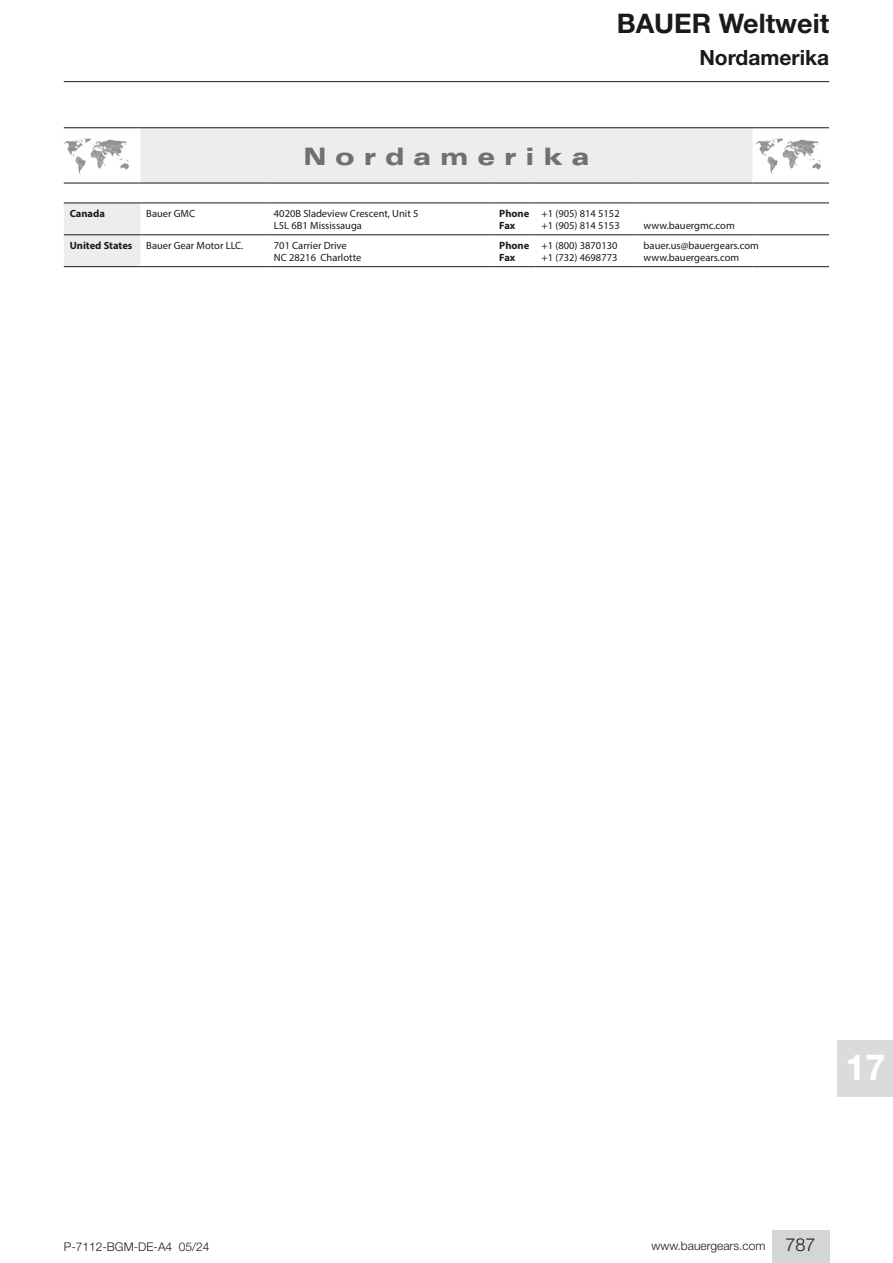
<style>
.page{position:relative;width:893px;height:1263px;background:#fff}
.page>*{position:absolute;margin:0;border:0;box-sizing:border-box;transform-origin:0 0}
.t1{font:700 36px "Helvetica Neue LT Std";color:#fff}
.t2{font:700 27px "Helvetica Neue LT Std";color:#1b1a19}
.t3{font:900 expanded 24px "Univers LT Std";letter-spacing:.37em;color:#70706f}
._9_2_Kopf-Titel_unten_Inhalt{font:700 21px "Helvetica Neue LT Std";color:#1b1a19}
.t4{font:300 12px "Helvetica Neue LT Std";color:#1b1a19}
.t5{font:10.5px/12px "Myriad Pro";color:#1b1a19}
.t6{font:700 10.5px/12px "Myriad Pro";color:#1b1a19}
.s1{font-size:18px}
</style>
<div class="page">
<div style="left:838px;top:1041px;width:55px;height:56px;background:#dadbdb"></div>
<img style="left:755px;top:138px;width:66px;height:36px">
<svg style="left:64px;top:128px;width:688px;height:138px"></svg>
<div style="left:64px;top:183px;width:76px;height:20px;background:#fff"></div>
<div style="left:140px;top:183px;width:128px;height:20px;background:#fff"></div>
<hr style="left:140px;top:127px;width:128px;height:1px;background:#1b1a19">
<hr style="left:268px;top:127px;width:225px;height:1px;background:#1b1a19">
<hr style="left:493px;top:127px;width:43px;height:1px;background:#1b1a19">
<hr style="left:536px;top:127px;width:102px;height:1px;background:#1b1a19">
<hr style="left:638px;top:127px;width:114px;height:1px;background:#1b1a19">
<hr style="left:140px;top:183px;width:128px;height:1px;background:#1b1a19">
<hr style="left:268px;top:183px;width:225px;height:1px;background:#1b1a19">
<hr style="left:493px;top:183px;width:43px;height:1px;background:#1b1a19">
<hr style="left:536px;top:183px;width:102px;height:1px;background:#1b1a19">
<hr style="left:638px;top:183px;width:114px;height:1px;background:#1b1a19">
<hr style="left:140px;top:203px;width:128px;height:1px;background:#1b1a19">
<hr style="left:268px;top:203px;width:225px;height:1px;background:#1b1a19">
<hr style="left:493px;top:203px;width:43px;height:1px;background:#1b1a19">
<hr style="left:536px;top:203px;width:102px;height:1px;background:#1b1a19">
<hr style="left:638px;top:203px;width:114px;height:1px;background:#1b1a19">
<hr style="left:752px;top:203px;width:77px;height:1px;background:#1b1a19">
<hr style="left:140px;top:235px;width:128px;height:1px;background:#1b1a19">
<hr style="left:268px;top:235px;width:225px;height:1px;background:#1b1a19">
<hr style="left:493px;top:235px;width:43px;height:1px;background:#1b1a19">
<hr style="left:536px;top:235px;width:102px;height:1px;background:#1b1a19">
<hr style="left:638px;top:235px;width:114px;height:1px;background:#1b1a19">
<hr style="left:752px;top:235px;width:77px;height:1px;background:#1b1a19">
<hr style="left:140px;top:266px;width:128px;height:1px;background:#1b1a19">
<hr style="left:268px;top:266px;width:225px;height:1px;background:#1b1a19">
<hr style="left:493px;top:266px;width:43px;height:1px;background:#1b1a19">
<hr style="left:536px;top:266px;width:102px;height:1px;background:#1b1a19">
<hr style="left:638px;top:266px;width:114px;height:1px;background:#1b1a19">
<hr style="left:752px;top:266px;width:77px;height:1px;background:#1b1a19">
<hr style="left:64px;top:203px;width:76px;height:1px;background:#1b1a19">
<hr style="left:64px;top:235px;width:76px;height:1px;background:#1b1a19">
<hr style="left:64px;top:266px;width:76px;height:1px;background:#1b1a19">
<hr style="left:64px;top:127px;width:76px;height:1px;background:#1b1a19">
<hr style="left:64px;top:183px;width:76px;height:1px;background:#1b1a19">
<hr style="left:752px;top:127px;width:77px;height:1px;background:#1b1a19">
<hr style="left:752px;top:183px;width:77px;height:1px;background:#1b1a19">
<div style="left:145px;top:140px;width:603px;height:33px;background:#ededed"></div>
<div style="left:772px;top:1230px;width:57px;height:33px;background:#d4d5d5"></div>
<hr style="left:64px;top:81px;width:765px;height:1px;background:#1b1a19">
<h2 class="t2" style="left:617px;top:6px;width:214px">BAUER Weltweit</h2>
<p class="_9_2_Kopf-Titel_unten_Inhalt" style="left:699px;top:45px;width:131px">Nordamerika</p>
<p class="t3" style="left:303px;top:143px;width:288px">Nordamerika</p>
<p class="t6" style="left:70px;top:207px;width:37px">Canada</p>
<p class="t5" style="left:146px;top:207px;width:50px">Bauer GMC</p>
<p class="t5" style="left:274px;top:207px;width:146px">4020B Sladeview Crescent, Unit 5<br>L5L 6B1 Mississauga</p>
<p class="t6" style="left:499px;top:207px;width:32px">Phone<br>Fax</p>
<p class="t5" style="left:542px;top:207px;width:80px">+1 (905) 814 5152 +1 (905) 814 5153</p>
<p class="t5" style="left:644px;top:219px;width:93px">www.bauergmc.com</p>
<p class="t6" style="left:70px;top:239px;width:64px">United States</p>
<p class="t5" style="left:146px;top:239px;width:99px">Bauer Gear Motor LLC.</p>
<p class="t5" style="left:274px;top:239px;width:89px">701 Carrier Drive<br>NC 28216 Charlotte</p>
<p class="t6" style="left:499px;top:239px;width:32px">Phone<br>Fax</p>
<p class="t5" style="left:542px;top:239px;width:77px">+1 (800) 3870130 +1 (732) 4698773</p>
<p class="t5" style="left:644px;top:239px;width:117px">bauer.us@bauergears.com www.bauergears.com</p>
<p class="t4" style="left:64px;top:1240px;width:147px">P-7112-BGM-DE-A4 05/24</p>
<h1 class="t1" style="left:845px;top:1045px;width:42px">17</h1>
<p class="t4" style="left:652px;top:1239px;width:165px">www.bauergears.com <span class="s1">787</span></p>
</div>
